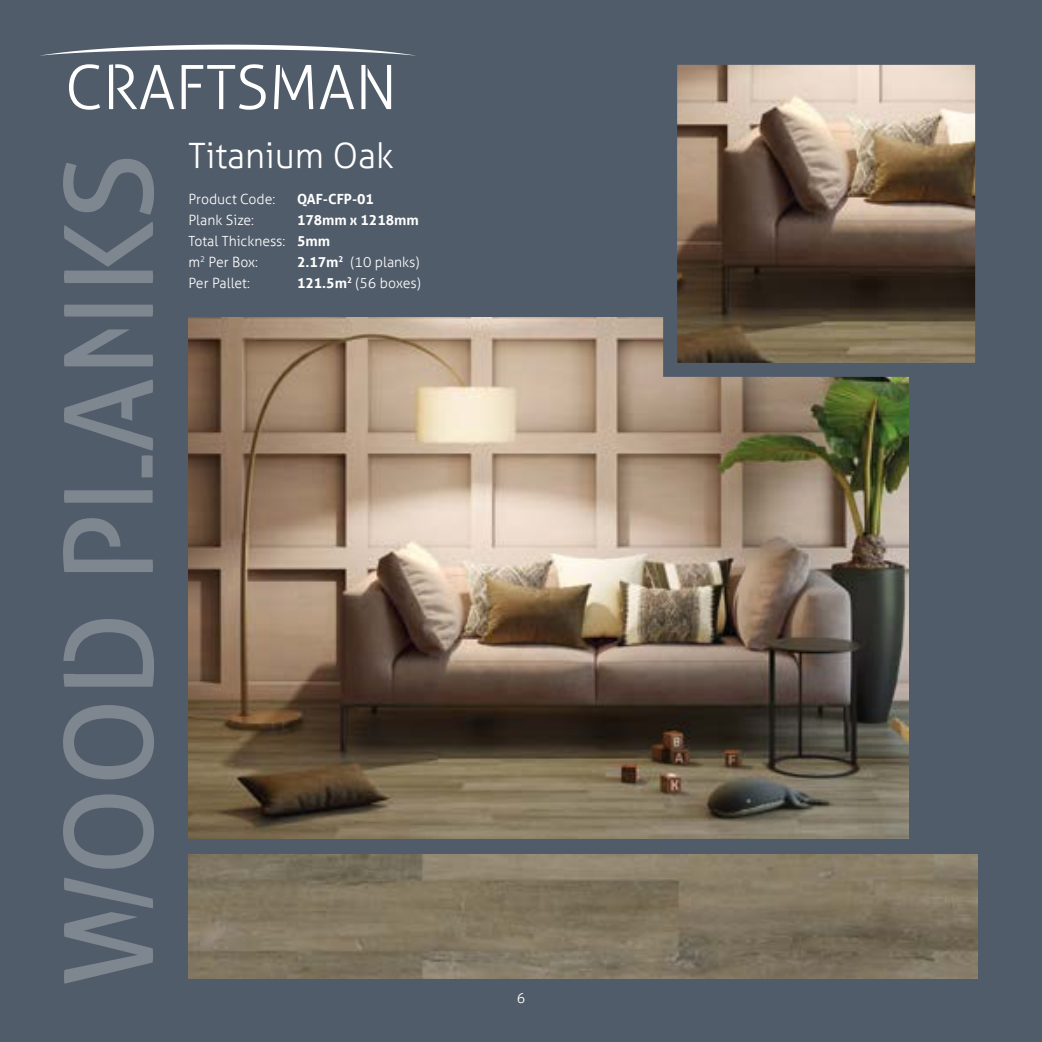
<style>
.page{position:relative;width:1042px;height:1042px;background:#515c6a}
.page>*{position:absolute;margin:0;border:0;box-sizing:border-box;transform-origin:0 0}
.t1{font:300 35px "Aller";color:#fff}
.t2{font:300 14px/21px "Aller";color:#fff}
.t3{font:700 14px "Aller";color:#fff}
.s1{font-weight:700}
</style>
<div class="page">
<svg style="left:40px;top:45px;width:376px;height:11px"></svg>
<svg style="left:69px;top:64px;width:31px;height:46px"></svg>
<svg style="left:109px;top:64px;width:65px;height:45px"></svg>
<svg style="left:182px;top:64px;width:84px;height:46px"></svg>
<svg style="left:274px;top:65px;width:39px;height:44px"></svg>
<svg style="left:320px;top:65px;width:34px;height:44px"></svg>
<svg style="left:361px;top:65px;width:30px;height:44px"></svg>
<img style="left:189px;top:317px;width:719px;height:521px">
<img style="left:189px;top:855px;width:788px;height:124px">
<img style="left:678px;top:66px;width:296px;height:296px">
<svg style="left:63px;top:159px;width:91px;height:825px"></svg>
<h1 class="t1" style="left:189px;top:134px;width:207px">Titanium Oak</h1>
<p class="t2" style="left:189px;top:188px;width:88px">Product Code:</p>
<p class="t3" style="left:297px;top:190px;width:78px">QAF-CFP-01</p>
<p class="t2" style="left:189px;top:209px;width:67px">Plank Size:</p>
<p class="t2" style="left:189px;top:209px;width:232px;text-indent:108px"><span class="s1">178mm x 1218mm<br></span>Total Thickness: <span class="s1">5mm<br></span>m<sup>2</sup> Per Box:</p>
<p class="t2" style="left:297px;top:251px;width:124px"><span class="s1">2.17m</span><sup>2</sup> (10 planks)</p>
<p class="t2" style="left:189px;top:272px;width:63px">Per Pallet:</p>
<p class="t2" style="left:297px;top:272px;width:125px"><span class="s1">121.5m</span><sup>2</sup> (56 boxes)</p>
<p class="t2" style="left:517px;top:987px;width:10px">6</p>
</div>
